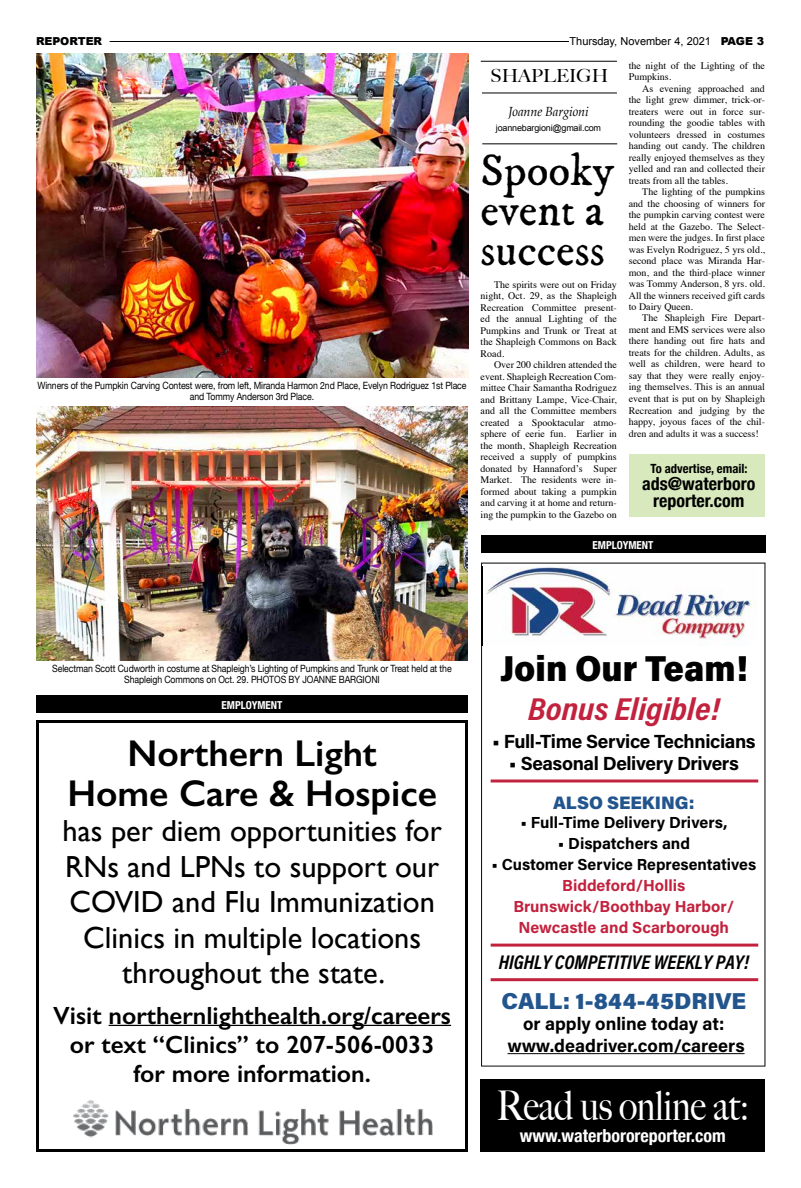
<style>
.page{position:relative;width:801px;height:1188px;background:#fff}
.page>*{position:absolute;margin:0;border:0;box-sizing:border-box;transform-origin:0 0}
.t1{font:45px/40px "IM FELL DW Pica Roman";color:#000}
.t2{font:500 41px "Big Caslon";letter-spacing:-.01em;color:#fff;scale:.87 1}
.t3{font:600 37.5px/39.6px "Gill Sans";color:#000;text-align:center}
.t4{font:900 36px "Acumin Pro";color:#000;scale:.95 1}
.t5{font:italic 700 32px "Acumin Pro Cond";color:#c2223e;scale:1.11 1}
.t6{font:30.5px/35.5px "Gill Sans";color:#000;text-align:center}
.t7{font:600 25px/29.1px "Gill Sans";color:#000;text-align:center}
.t8{font:900 23px "Acumin Pro";color:#22558d}
.t9{font:italic 700 20px "Acumin Pro Cond";color:#000}
.t10{font:700 19px "Acumin Pro";letter-spacing:-.02em;color:#000}
.t11{font:700 18px/21.6px "Acumin Pro";color:#000;text-align:center}
.t12{font:700 condensed 18px "Helvetica Neue";color:#fff}
.t13{font:700 condensed 18px/17px "Helvetica Neue";color:#000;text-align:center}
.t14{font:900 18px "Acumin Pro";color:#22558d}
.t15{font:500 18px "Big Caslon";color:#000}
.t16{font:700 16px "Acumin Pro";color:#000}
.t17{font:700 16px/21px "Acumin Pro";color:#c2223e;text-align:center}
.t18{font:italic 13.3px "Palatino";letter-spacing:-.01em;color:#000;scale:.96 1}
.t19{font:700 condensed 12.7px "Helvetica Neue";color:#000}
.t20{font:11px "Arial";letter-spacing:-.005em;color:#000}
.t21{font:700 condensed 11px "Helvetica Neue";color:#fff}
.t22{font:900 11px "Arial";letter-spacing:-.005em;color:#000}
.t23{font:10px/11.5px "Times";color:#000;text-align:justify}
.t24{font:10px/11px "Helvetica Neue";letter-spacing:-.01em;color:#000;text-align:center;scale:.87 1}
.t25{font:8.9px "Arial";letter-spacing:-.02em;color:#000}
.s1{font-weight:900}
</style>
<div class="page">
<hr style="left:110px;top:41px;width:459px;height:1px;background:#000">
<hr style="left:109px;top:1025px;width:342px;height:1px;background:#000">
<img style="left:73px;top:1100px;width:360px;height:44px">
<div style="left:36px;top:720px;width:432px;height:432px;border:3px solid #000"></div>
<div style="left:36px;top:695px;width:432px;height:17px;background:#000"></div>
<div style="left:481px;top:535px;width:285px;height:18px;background:#000"></div>
<svg style="left:481px;top:563px;width:284px;height:504px"></svg>
<hr style="left:508px;top:1053px;width:237px;height:1px;background:#000">
<img style="left:481px;top:566px;width:276px;height:79px">
<hr style="left:491px;top:779px;width:267px;height:3px;background:#c2223e">
<hr style="left:491px;top:944px;width:267px;height:3px;background:#c2223e">
<hr style="left:491px;top:978px;width:267px;height:3px;background:#c2223e">
<hr style="left:482px;top:93px;width:135px;height:1px;background:#000">
<hr style="left:481px;top:61px;width:136px;height:1px;background:#000">
<hr style="left:482px;top:144px;width:135px;height:1px;background:#000">
<img style="left:36px;top:54px;width:433px;height:324px">
<img style="left:36px;top:406px;width:432px;height:254px">
<div style="left:481px;top:1079px;width:284px;height:73px;background:#000"></div>
<div style="left:630px;top:454px;width:135px;height:63px;background:#d8e9bd"></div>
<p class="t22" style="left:36px;top:33px;width:68px">REPORTER</p>
<p class="t20" style="left:570px;top:34px;width:196px">Thursday, November 4, 2021 <span class="s1">PAGE 3</span></p>
<p class="t24" style="left:37px;top:381px;width:495px">Winners of the Pumpkin Carving Contest were, from left, Miranda Harmon 2nd Place, Evelyn Rodriguez 1st Place and Tommy Anderson 3rd Place.</p>
<h3 class="t15" style="left:491px;top:61px;width:119px">SHAPLEIGH</h3>
<h3 class="t18" style="left:508px;top:100px;width:85px">Joanne Bargioni</h3>
<p class="t25" style="left:496px;top:122px;width:107px">joannebargioni@gmail.com</p>
<h1 class="t1" style="left:481px;top:151px;width:135px">Spooky event a success</h1>
<p class="t23" style="left:481px;top:278px;width:138px;text-indent:14px">The spirits were out on Friday night, Oct. 29, as the Shapleigh Recreation Committee present&shy;ed the annual Lighting of the Pumpkins and Trunk or Treat at the Shapleigh Commons on Back Road.</p>
<p class="t23" style="left:481px;top:358px;width:138px;text-indent:14px">Over 200 children attended the event. Shapleigh Recreation Com&shy;mittee Chair Samantha Rodriguez and Brittany Lampe, Vice-Chair, and all the Committee members created a Spooktacular atmo&shy;sphere of eerie fun. Earlier in the month, Shapleigh Recreation received a supply of pumpkins donated by Hannaford’s Super Market. The residents were in&shy;formed about taking a pumpkin and carving it at home and return&shy;ing the pumpkin to the Gazebo on</p>
<p class="t23" style="left:629px;top:59px;width:138px">the night of the Lighting of the<br>Pumpkins.</p>
<p class="t23" style="left:629px;top:82px;width:138px;text-indent:14px">As evening approached and the light grew dimmer, trick-or&shy;treaters were out in force sur&shy;rounding the goodie tables with volunteers dressed in costumes handing out candy. The children really enjoyed themselves as they yelled and ran and collected their treats from all the tables.</p>
<p class="t23" style="left:629px;top:185px;width:138px;text-indent:14px">The lighting of the pumpkins and the choosing of winners for the pumpkin carving contest were held at the Gazebo. The Select&shy;men were the judges. In first place was Evelyn Rodriguez, 5 yrs old., second place was Miranda Har&shy;mon, and the third-place winner was Tommy Anderson, 8 yrs. old.<br>All the winners received gift cards to Dairy Queen.</p>
<p class="t23" style="left:629px;top:312px;width:138px;text-indent:14px">The Shapleigh Fire Depart&shy;ment and EMS services were also there handing out fire hats and treats for the children. Adults, as well as children, were heard to say that they were really enjoy&shy;ing themselves. This is an annual event that is put on by Shapleigh Recreation and judging by the happy, joyous faces of the chil&shy;dren and adults it was a success!</p>
<p class="t19" style="left:651px;top:458px;width:99px">To advertise, email:</p>
<h3 class="t13" style="left:642px;top:474px;width:115px">ads@waterboro reporter.com</h3>
<p class="t21" style="left:593px;top:536px;width:62px">EMPLOYMENT</p>
<p class="t24" style="left:52px;top:663px;width:461px">Selectman Scott Cudworth in costume at Shapleigh’s Lighting of Pumpkins and Trunk or Treat held at the<br>Shapleigh Commons on Oct. 29. PHOTOS BY JOANNE BARGIONI</p>
<p class="t21" style="left:222px;top:696px;width:62px">EMPLOYMENT</p>
<h3 class="t3" style="left:67px;top:733px;width:371px">Northern Light<br>Home Care &amp; Hospice</h3>
<h3 class="t6" style="left:63px;top:813px;width:381px">has per diem opportunities for<br>RNs and LPNs to support our<br>COVID and Flu Immunization<br>Clinics in multiple locations throughout the state.</h3>
<h3 class="t7" style="left:53px;top:1000px;width:399px">Visit northernlighthealth.org/careers or text “Clinics” to 207-506-0033 for more information.</h3>
<h3 class="t4" style="left:500px;top:643px;width:262px">Join Our Team!</h3>
<h3 class="t5" style="left:528px;top:687px;width:174px">Bonus Eligible!</h3>
<h3 class="t10" style="left:492px;top:728px;width:265px">• Full-Time Service Technicians</h3>
<h3 class="t10" style="left:509px;top:750px;width:231px">• Seasonal Delivery Drivers</h3>
<h3 class="t14" style="left:553px;top:790px;width:143px">ALSO SEEKING:</h3>
<h3 class="t16" style="left:520px;top:811px;width:209px">• Full-Time Delivery Drivers,</h3>
<h3 class="t16" style="left:558px;top:832px;width:134px">• Dispatchers and</h3>
<h3 class="t16" style="left:491px;top:853px;width:266px">• Customer Service Representatives</h3>
<h3 class="t17" style="left:513px;top:874px;width:222px">Biddeford/Hollis<br>Brunswick/Boothbay Harbor/<br>Newcastle and Scarborough</h3>
<h3 class="t9" style="left:499px;top:949px;width:252px">HIGHLY COMPETITIVE WEEKLY PAY!</h3>
<h3 class="t8" style="left:501px;top:984px;width:246px">CALL: 1-844-45DRIVE</h3>
<h3 class="t11" style="left:508px;top:1012px;width:239px">or apply online today at: www.deadriver.com/careers</h3>
<h2 class="t2" style="left:497px;top:1072px;width:292px">Read us online at:</h2>
<h3 class="t12" style="left:520px;top:1121px;width:208px">www.waterbororeporter.com</h3>
</div>
